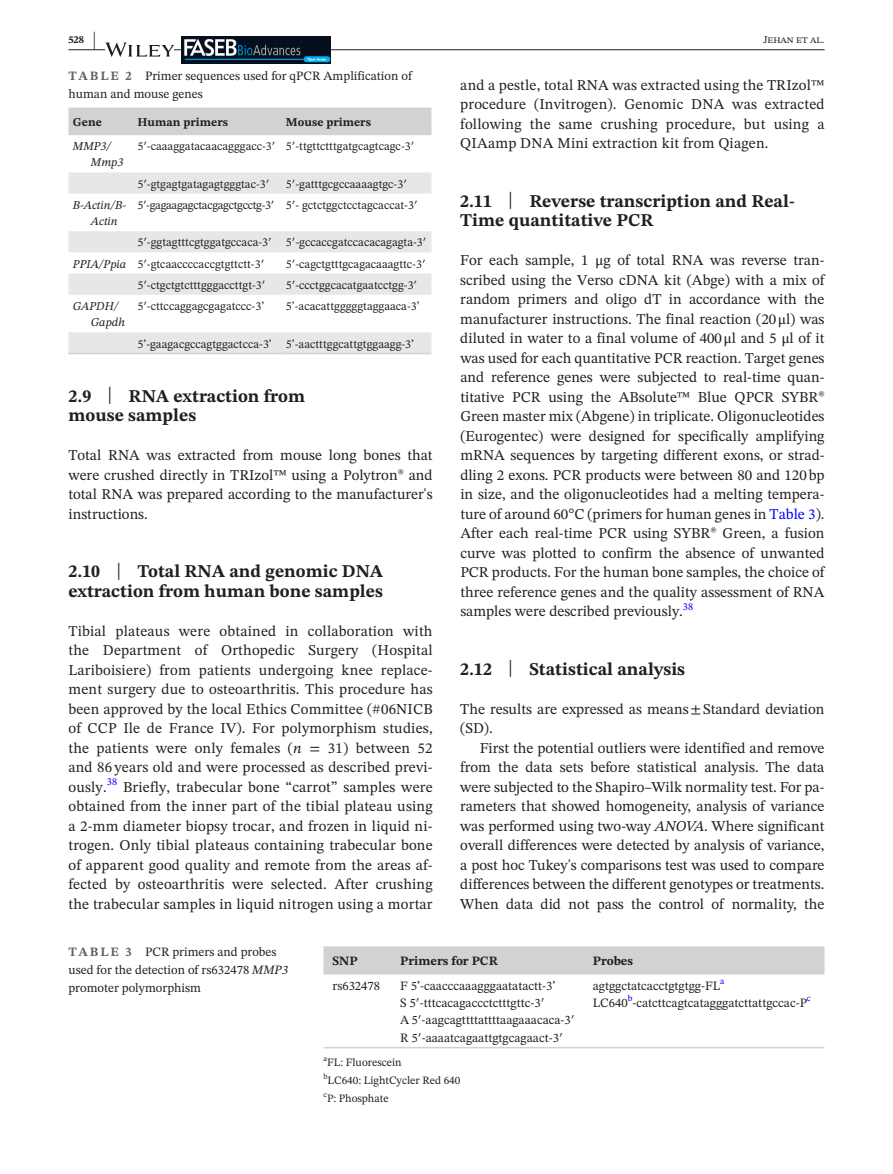
<style>
.page{position:relative;width:893px;height:1174px;background:#fff}
.page>*{position:absolute;margin:0;border:0;box-sizing:border-box;transform-origin:0 0}
.t1{font:700 18px/19.5px "STIX Two Text";color:#231f20}
.t2{font:15px/19.5px "STIX Two Text";color:#231f20;text-align:justify}
.t3{font:12.75px/18px "STIX Two Text";color:#231f20}
.t4{font:700 12.75px "STIX Two Text";color:#231f20}
.t5{font:12px/21.1px "STIX Two Text";color:#231f20}
.t6{font:12px "STIX Two Text";letter-spacing:-.025em;color:#231f20}
.t7{font:italic 12px/16.5px "STIX Two Text";color:#231f20}
.t8{font:700 12px "STIX Two Text";color:#231f20}
.t9{font:11.25px "STIX Two Text";color:#231f20}
.t10{font:10.5px "STIX Two Text";color:#231f20}
.t11{font:700 10.5px "STIX Two Text";color:#231f20}
.t12{font:10.5px "STIX Two Text";color:#00f}
.t13{font:8.85px "STIX Two Text";color:#00f}
.t14{font:7.8px "STIX Two Text";color:#231f20}
.s1{font-size:21px}
.s2{font-weight:700;color:#636366}
.s3{font-style:italic}
.s4{font-weight:400;font-size:23.7px}
.s5{font-family:"STIX"}
.s6{color:#00f}
</style>
<div class="page">
<hr style="left:68px;top:49px;width:756px;height:1px;background:#231f20">
<svg style="left:105px;top:43px;width:69px;height:14px"></svg>
<img style="left:182px;top:36px;width:149px;height:27px">
<div style="left:68px;top:108px;width:363px;height:27px;background:#d1d2d4"></div>
<svg style="left:68px;top:172px;width:363px;height:181px"></svg>
<hr style="left:68px;top:353px;width:65px;height:1px;background:#d1d2d4">
<hr style="left:133px;top:353px;width:148px;height:1px;background:#d1d2d4">
<hr style="left:281px;top:353px;width:150px;height:1px;background:#d1d2d4">
<div style="left:323px;top:946px;width:501px;height:28px;background:#d1d2d4"></div>
<hr style="left:323px;top:1046px;width:68px;height:2px;background:#d1d2d4">
<hr style="left:391px;top:1046px;width:193px;height:2px;background:#d1d2d4">
<hr style="left:584px;top:1046px;width:240px;height:2px;background:#d1d2d4">
<p class="t11" style="left:68px;top:32px;width:29px">528 <span class="s1">|</span></p>
<p class="t10" style="left:763px;top:32px;width:63px">Jehan et al.</p>
<p class="t3" style="left:68px;top:66px;width:345px"><span class="s2">TABLE 2</span> Primer sequences used for qPCR Amplification of human and mouse genes</p>
<p class="t8" style="left:73px;top:113px;width:30px">Gene</p>
<p class="t8" style="left:137px;top:113px;width:92px">Human primers</p>
<p class="t8" style="left:286px;top:113px;width:86px">Mouse primers</p>
<p class="t7" style="left:91px;top:138px;width:34px;text-indent:-18px">MMP3/<br>Mmp3</p>
<p class="t5" style="left:137px;top:135px;width:278px">5′-caaaggatacaacagggacc-3′ 5′-ttgttctttgatgcagtcagc-3′</p>
<p class="t5" style="left:137px;top:173px;width:133px">5′-gtgagtgatagagtgggtac-3′</p>
<p class="t5" style="left:286px;top:173px;width:122px">5′-gatttgcgccaaaagtgc-3′</p>
<p class="t7" style="left:91px;top:196px;width:37px;text-indent:-18px">B-Actin/B-<br>Actin</p>
<p class="t6" style="left:137px;top:196px;width:282px">5′-gagaagagctacgagctgcctg-3′ 5′- gctctggctcctagcaccat-3′</p>
<p class="t5" style="left:73px;top:232px;width:355px;text-indent:65px">5′-ggtagtttcgtggatgccaca-3′ 5′-gccaccgatccacacagagta-3′<br><span class="s3">PPIA/Ppia</span> 5′-gtcaaccccaccgtgttctt-3′</p>
<p class="t5" style="left:286px;top:253px;width:141px">5′-cagctgtttgcagacaaagttc-3′</p>
<p class="t5" style="left:137px;top:274px;width:129px">5′-ctgctgtctttgggaccttgt-3′</p>
<p class="t5" style="left:286px;top:274px;width:133px">5′-ccctggcacatgaatcctgg-3′</p>
<p class="t7" style="left:91px;top:297px;width:36px;text-indent:-18px">GAPDH/<br>Gapdh</p>
<p class="t5" style="left:137px;top:295px;width:128px">5′-cttccaggagcgagatccc-3’</p>
<p class="t5" style="left:286px;top:295px;width:135px">5’-acacattgggggtaggaaca-3’</p>
<p class="t5" style="left:137px;top:333px;width:278px">5’-gaagacgccagtggactcca-3’ 5’-aactttggcattgtggaagg-3’</p>
<p class="t1" style="left:68px;top:386px;width:238px">2.9 <span class="s4">|</span> RNA extraction from mouse samples</p>
<p class="t2" style="left:68px;top:445px;width:366px">Total RNA was extracted from mouse long bones that were crushed directly in TRIzol™ using a Polytron® and total RNA was prepared according to the manufacturer's instructions.</p>
<p class="t1" style="left:68px;top:562px;width:316px">2.10 <span class="s4">|</span> Total RNA and genomic DNA extraction from human bone samples</p>
<p class="t2" style="left:68px;top:621px;width:366px">Tibial plateaus were obtained in collaboration with the Department of Orthopedic Surgery (Hospital Lariboisiere) from patients undergoing knee replace&shy;ment surgery due to osteoarthritis. This procedure has been approved by the local Ethics Committee (#06NICB of CCP Ile de France IV). For polymorphism studies, the patients were only females (<span class="s3">n</span> = 31) between 52 and 86 years old and were processed as described previ&shy;ously.</p>
<p class="t12" style="left:107px;top:774px;width:12px">38</p>
<p class="t2" style="left:68px;top:777px;width:366px;text-indent:55px">Briefly, trabecular bone “carrot” samples were obtained from the inner part of the tibial plateau using a 2-mm diameter biopsy trocar, and frozen in liquid ni&shy;trogen. Only tibial plateaus containing trabecular bone of apparent good quality and remote from the areas af&shy;fected by osteoarthritis were selected. After crushing the trabecular samples in liquid nitrogen using a mortar</p>
<p class="t2" style="left:460px;top:75px;width:366px">and a pestle, total RNA was extracted using the TRIzol™ procedure (Invitrogen). Genomic DNA was extracted following the same crushing procedure, but using a QIAamp DNA Mini extraction kit from Qiagen.</p>
<p class="t1" style="left:460px;top:191px;width:336px">2.11 <span class="s4">|</span> Reverse transcription and Real-<br>Time quantitative PCR</p>
<p class="t2" style="left:460px;top:250px;width:366px">For each sample, 1 <span class="s5">μ</span>g of total RNA was reverse tran&shy;scribed using the Verso cDNA kit (Abge) with a mix of random primers and oligo dT in accordance with the manufacturer instructions. The final reaction (20<span class="s5">μ</span>l) was diluted in water to a final volume of 400<span class="s5">μ</span>l and 5 <span class="s5">μ</span>l of it was used for each quantitative PCR reaction. Target genes and reference genes were subjected to real-time quan&shy;titative PCR using the ABsolute™ Blue QPCR SYBR® Green master mix (Abgene) in triplicate. Oligonucleotides (Eurogentec) were designed for specifically amplifying mRNA sequences by targeting different exons, or strad&shy;dling 2 exons. PCR products were between 80 and 120bp in size, and the oligonucleotides had a melting tempera&shy;ture of around 60°C (primers for human genes in <span class="s6">Table 3</span>).<br>After each real-time PCR using SYBR® Green, a fusion curve was plotted to confirm the absence of unwanted PCR products. For the human bone samples, the choice of three reference genes and the quality assessment of RNA samples were described previously.</p>
<p class="t12" style="left:683px;top:598px;width:12px">38</p>
<p class="t1" style="left:460px;top:659px;width:226px">2.12 <span class="s4">|</span> Statistical analysis</p>
<p class="t2" style="left:460px;top:699px;width:366px">The results are expressed as means±Standard deviation (SD).</p>
<p class="t2" style="left:460px;top:738px;width:366px;text-indent:20px">First the potential outliers were identified and remove from the data sets before statistical analysis. The data were subjected to the Shapiro–Wilk normality test. For pa&shy;rameters that showed homogeneity, analysis of variance was performed using two-way <span class="s3">ANOVA</span>. Where significant overall differences were detected by analysis of variance, a post hoc Tukey's comparisons test was used to compare differences between the different genotypes or treatments.<br>When data did not pass the control of normality, the</p>
<p class="t3" style="left:68px;top:942px;width:221px"><span class="s2">TABLE 3</span> PCR primers and probes used for the detection of rs632478 <span class="s3">MMP3 </span>promoter polymorphism</p>
<p class="t4" style="left:332px;top:952px;width:27px">SNP</p>
<p class="t4" style="left:400px;top:952px;width:99px">Primers for PCR</p>
<p class="t4" style="left:593px;top:952px;width:42px">Probes</p>
<p class="t3" style="left:332px;top:976px;width:49px">rs632478</p>
<p class="t3" style="left:400px;top:977px;width:176px;line-height:17.2px">F 5’-caacccaaagggaatatactt-3’<br>S 5′-tttcacagaccctctttgttc-3′<br>A 5′-aagcagttttattttaagaaacaca-3′ R 5′-aaaatcagaattgtgcagaact-3′</p>
<p class="t3" style="left:593px;top:976px;width:129px">agtggctatcacctgtgtgg-FL</p>
<p class="t13" style="left:720px;top:974px;width:6px">a</p>
<p class="t3" style="left:593px;top:993px;width:220px">LC640<sup>b</sup>-catcttcagtcatagggatcttattgccac-P<sup>c</sup></p>
<p class="t14" style="left:323px;top:1053px;width:5px">a</p>
<p class="t9" style="left:327px;top:1054px;width:76px">FL: Fluorescein</p>
<p class="t14" style="left:323px;top:1071px;width:6px">b</p>
<p class="t9" style="left:328px;top:1072px;width:134px">LC640: LightCycler Red 640</p>
<p class="t14" style="left:323px;top:1089px;width:5px">c</p>
<p class="t9" style="left:327px;top:1090px;width:63px">P: Phosphate</p>
</div>
